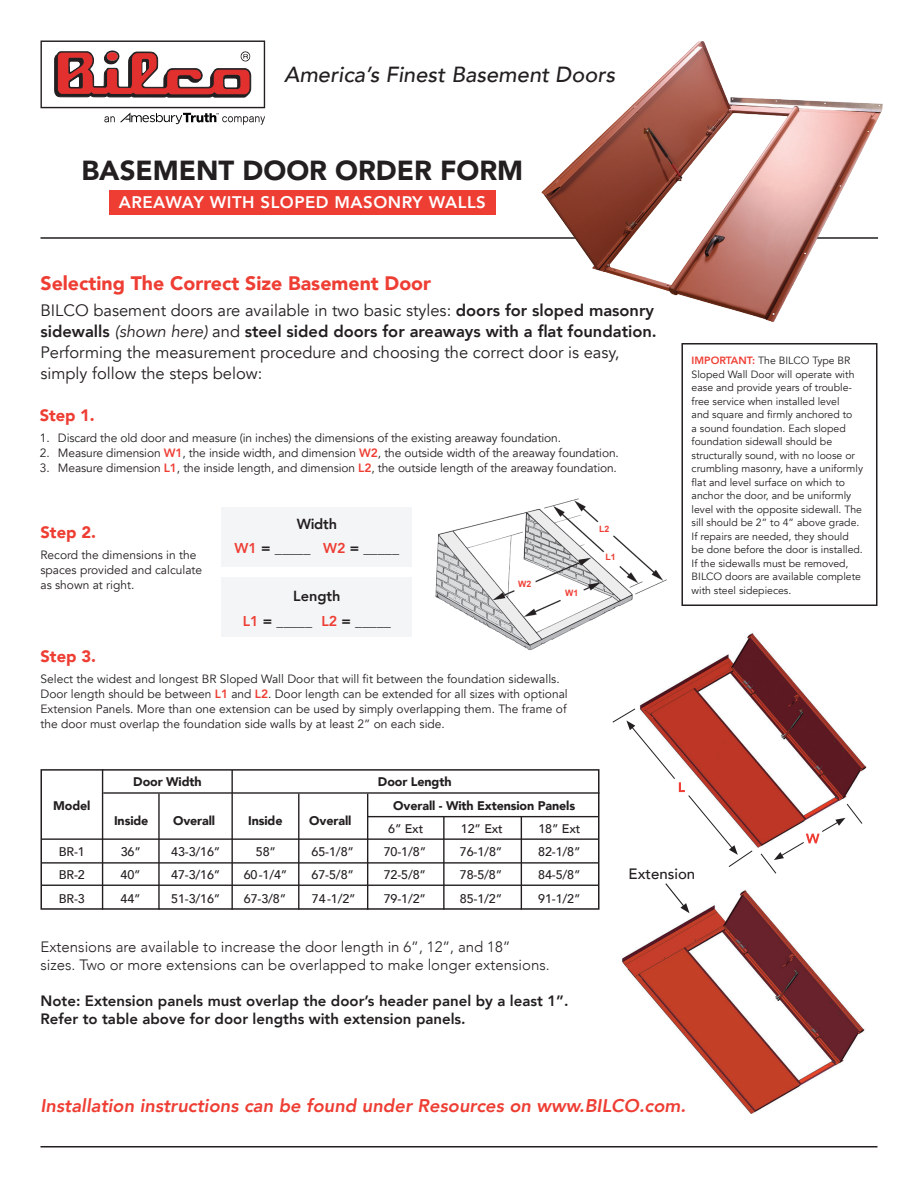
<style>
.page{position:relative;width:918px;height:1188px;background:#fff}
.page>*{position:absolute;margin:0;border:0;box-sizing:border-box;transform-origin:0 0}
.t1{font:900 27.6px "Avenir";color:#231f20}
.t2{font:italic 500 21.9px "Avenir";color:#231f20}
.t3{font:900 19.5px "Avenir";color:#ee3e34}
.t4{font:italic 800 18.3px "Avenir";color:#ee3e34}
.t5{font:800 16.8px "Avenir";letter-spacing:.03em;color:#fff}
.t6{font:16.5px/21px "Avenir";color:#231f20}
.t7{font:900 16.5px "Avenir";color:#ee3e34}
.t8{font:300 15px/18px "Avenir";color:#231f20}
.t9{font:800 15px/18px "Avenir";color:#231f20}
.t10{font:500 15px "Avenir";color:#231f20}
.t11{font:800 14.55px "Avenir";color:#231f20}
.t12{font:800 14.25px "Avenir";color:#231f20}
.t13{font:500 12.45px "Avenir";letter-spacing:-.01em;color:#231f20}
.t14{font:900 12.45px "Avenir";letter-spacing:-.01em;color:#231f20}
.t15{font:12px/15px "Avenir";color:#231f20}
.t16{font:10.5px/13.5px "Avenir";color:#231f20}
.t17{font:700 8.7px "Arial";color:#ee3e34}
.s1{font-weight:800}
.s2{font-style:italic}
.s3{font-weight:800;color:#ee3e34}
.s4{color:#ee3e34}
</style>
<div class="page">
<svg style="left:41px;top:40px;width:224px;height:85px"></svg>
<hr style="left:40px;top:237px;width:546px;height:2px;background:#231f20">
<hr style="left:40px;top:1146px;width:838px;height:2px;background:#231f20">
<div style="left:109px;top:190px;width:387px;height:25px;background:#ee3e34"></div>
<img style="left:538px;top:41px;width:345px;height:281px">
<img style="left:640px;top:633px;width:227px;height:215px">
<svg style="left:612px;top:708px;width:141px;height:159px"></svg>
<svg style="left:760px;top:803px;width:103px;height:71px"></svg>
<img style="left:622px;top:890px;width:243px;height:224px">
<svg style="left:664px;top:883px;width:26px;height:30px"></svg>
<div style="left:40px;top:769px;width:560px;height:141px;border:2px solid #231f20"></div>
<hr style="left:102px;top:769px;width:1px;height:141px;background:#231f20">
<hr style="left:231px;top:770px;width:2px;height:140px;background:#231f20">
<hr style="left:158px;top:794px;width:2px;height:116px;background:#231f20">
<hr style="left:298px;top:794px;width:1px;height:116px;background:#231f20">
<hr style="left:367px;top:794px;width:1px;height:116px;background:#231f20">
<hr style="left:443px;top:816px;width:2px;height:94px;background:#231f20">
<hr style="left:521px;top:816px;width:1px;height:94px;background:#231f20">
<hr style="left:103px;top:792px;width:496px;height:2px;background:#231f20">
<hr style="left:41px;top:838px;width:558px;height:2px;background:#231f20">
<hr style="left:41px;top:862px;width:558px;height:2px;background:#231f20">
<hr style="left:41px;top:885px;width:558px;height:1px;background:#231f20">
<hr style="left:368px;top:816px;width:231px;height:1px;background:#231f20">
<img style="left:435px;top:498px;width:238px;height:156px">
<div style="left:222px;top:507px;width:190px;height:59px;background:#f4f5f6"></div>
<div style="left:222px;top:577px;width:190px;height:59px;background:#f4f5f6"></div>
<div style="left:681px;top:343px;width:197px;height:263px;border:2px solid #231f20"></div>
<h2 class="t2" style="left:284px;top:61px;width:333px">America’s Finest Basement Doors</h2>
<h1 class="t1" style="left:81px;top:147px;width:443px">BASEMENT DOOR ORDER FORM</h1>
<h3 class="t5" style="left:119px;top:189px;width:369px">AREAWAY WITH SLOPED MASONRY WALLS</h3>
<h3 class="t3" style="left:40px;top:267px;width:392px">Selecting The Correct Size Basement Door</h3>
<p class="t6" style="left:40px;top:300px;width:618px">BILCO basement doors are available in two basic styles: <span class="s1">doors for sloped masonry sidewalls</span> <span class="s2">(shown here)</span> and <span class="s1">steel sided doors for areaways with a flat foundation.<br></span>Performing the measurement procedure and choosing the correct door is easy, simply follow the steps below:</p>
<h3 class="t7" style="left:40px;top:401px;width:56px">Step 1.</h3>
<p class="t15" style="left:40px;top:430px;width:523px">1. Discard the old door and measure (in inches) the dimensions of the existing areaway foundation.</p>
<p class="t15" style="left:40px;top:445px;width:580px">2. Measure dimension <span class="s3">W1</span>, the inside width, and dimension <span class="s3">W2</span>, the outside width of the areaway foundation.</p>
<p class="t15" style="left:40px;top:460px;width:579px">3. Measure dimension <span class="s3">L1</span>, the inside length, and dimension <span class="s3">L2</span>, the outside length of the areaway foundation.</p>
<h3 class="t7" style="left:40px;top:518px;width:57px">Step 2.</h3>
<p class="t15" style="left:40px;top:548px;width:163px">Record the dimensions in the spaces provided and calculate as shown at right.</p>
<p class="t11" style="left:297px;top:512px;width:42px">Width</p>
<p class="t12" style="left:235px;top:537px;width:166px"><span class="s4">W1</span> = _____ <span class="s4">W2</span> = _____</p>
<p class="t11" style="left:293px;top:585px;width:49px">Length</p>
<p class="t12" style="left:243px;top:610px;width:150px"><span class="s4">L1</span> = _____ <span class="s4">L2</span> = _____</p>
<p class="t17" style="left:518px;top:578px;width:15px">W2</p>
<p class="t17" style="left:565px;top:588px;width:15px">W1</p>
<h3 class="t7" style="left:40px;top:642px;width:57px">Step 3.</h3>
<p class="t15" style="left:40px;top:671px;width:529px">Select the widest and longest BR Sloped Wall Door that will fit between the foundation sidewalls.<br>Door length should be between <span class="s3">L1</span> and <span class="s3">L2</span>. Door length can be extended for all sizes with optional Extension Panels. More than one extension can be used by simply overlapping them. The frame of the door must overlap the foundation side walls by at least 2” on each side.</p>
<p class="t17" style="left:599px;top:523px;width:12px">L2</p>
<p class="t17" style="left:605px;top:551px;width:12px">L1</p>
<p class="t16" style="left:692px;top:354px;width:173px"><span class="s3">IMPORTANT:</span> The BILCO Type BR Sloped Wall Door will operate with ease and provide years of trouble&shy;free service when installed level<br>and square and firmly anchored to<br>a sound foundation. Each sloped foundation sidewall should be structurally sound, with no loose or crumbling masonry, have a uniformly flat and level surface on which to anchor the door, and be uniformly level with the opposite sidewall. The sill should be 2” to 4” above grade.<br>If repairs are needed, they should be done before the door is installed.<br>If the sidewalls must be removed, BILCO doors are available complete with steel sidepieces.</p>
<p class="t14" style="left:133px;top:771px;width:70px">Door Width</p>
<p class="t14" style="left:114px;top:810px;width:36px">Inside</p>
<p class="t14" style="left:173px;top:810px;width:44px">Overall</p>
<p class="t14" style="left:248px;top:810px;width:36px">Inside</p>
<p class="t14" style="left:309px;top:810px;width:44px">Overall</p>
<p class="t14" style="left:378px;top:771px;width:75px">Door Length</p>
<p class="t14" style="left:53px;top:795px;width:39px">Model</p>
<p class="t14" style="left:393px;top:795px;width:183px">Overall - With Extension Panels</p>
<p class="t13" style="left:388px;top:818px;width:37px">6” Ext</p>
<p class="t13" style="left:461px;top:818px;width:43px">12” Ext</p>
<p class="t13" style="left:538px;top:818px;width:43px">18” Ext</p>
<p class="t13" style="left:460px;top:841px;width:44px">76-1/8”</p>
<p class="t13" style="left:538px;top:841px;width:44px">82-1/8”</p>
<p class="t13" style="left:121px;top:841px;width:22px">36”</p>
<p class="t13" style="left:256px;top:841px;width:22px">58”</p>
<p class="t13" style="left:384px;top:841px;width:44px">70-1/8”</p>
<p class="t13" style="left:59px;top:841px;width:28px">BR-1</p>
<p class="t13" style="left:171px;top:841px;width:51px">43-3/16”</p>
<p class="t13" style="left:312px;top:841px;width:44px">65-1/8”</p>
<p class="t13" style="left:171px;top:864px;width:51px">47-3/16”</p>
<p class="t13" style="left:244px;top:864px;width:45px">60-1/4”</p>
<p class="t13" style="left:312px;top:864px;width:44px">67-5/8”</p>
<p class="t13" style="left:171px;top:888px;width:51px">51-3/16”</p>
<p class="t13" style="left:244px;top:888px;width:44px">67-3/8”</p>
<p class="t13" style="left:312px;top:888px;width:45px">74-1/2”</p>
<p class="t13" style="left:59px;top:864px;width:28px">BR-2</p>
<p class="t13" style="left:121px;top:864px;width:22px">40”</p>
<p class="t13" style="left:384px;top:864px;width:44px">72-5/8”</p>
<p class="t13" style="left:460px;top:864px;width:44px">78-5/8”</p>
<p class="t13" style="left:538px;top:864px;width:44px">84-5/8”</p>
<p class="t13" style="left:59px;top:888px;width:28px">BR-3</p>
<p class="t13" style="left:121px;top:888px;width:22px">44”</p>
<p class="t13" style="left:384px;top:888px;width:44px">79-1/2”</p>
<p class="t13" style="left:460px;top:888px;width:44px">85-1/2”</p>
<p class="t13" style="left:538px;top:888px;width:44px">91-1/2”</p>
<p class="t8" style="left:40px;top:938px;width:511px">Extensions are available to increase the door length in 6”, 12”, and 18”<br>sizes. Two or more extensions can be overlapped to make longer extensions.</p>
<p class="t9" style="left:40px;top:992px;width:529px">Note: Extension panels must overlap the door’s header panel by a least 1”.<br>Refer to table above for door lengths with extension panels.</p>
<p class="t10" style="left:629px;top:861px;width:68px">Extension</p>
<h3 class="t4" style="left:40px;top:1095px;width:647px">Installation instructions can be found under Resources on www.BILCO.com.</h3>
</div>
